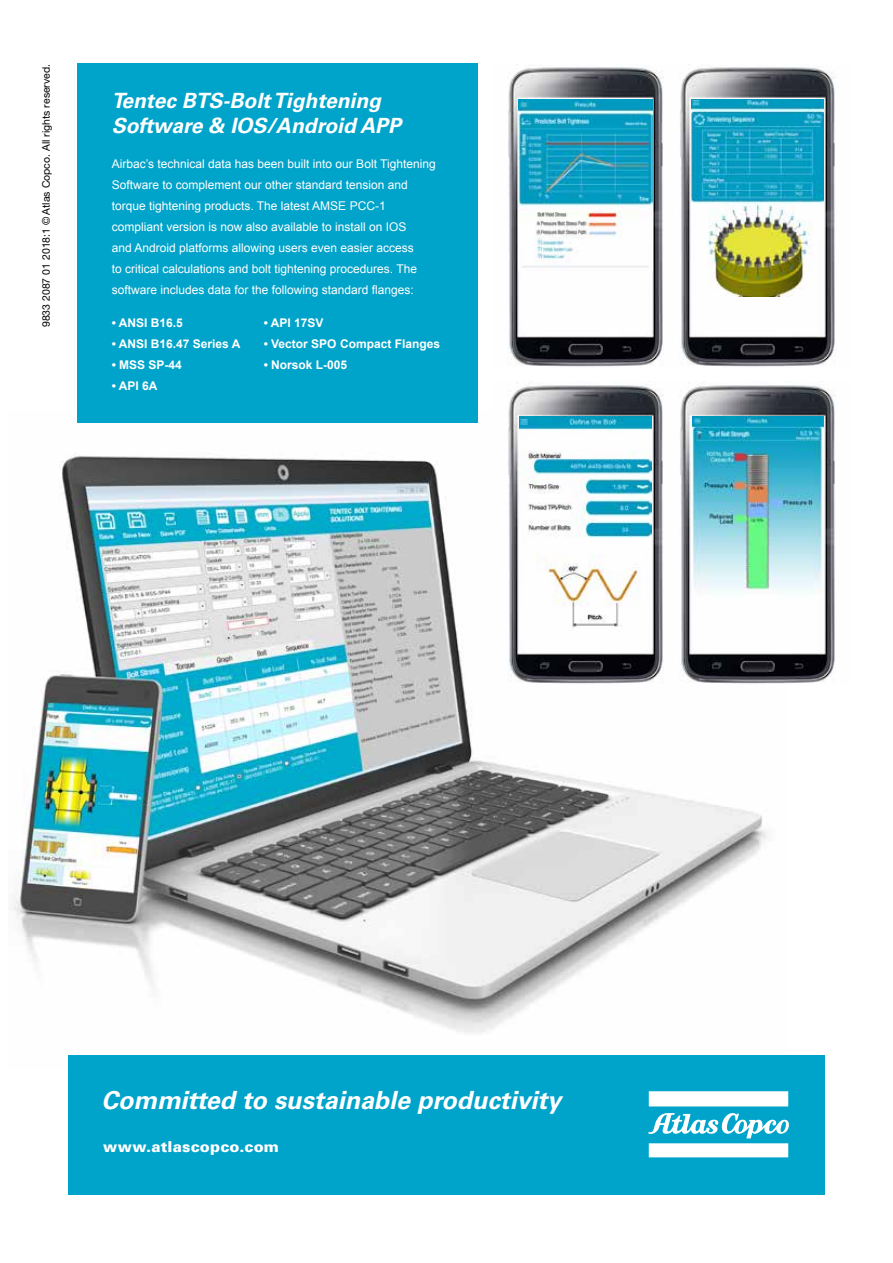
<style>
.page{position:relative;width:893px;height:1263px;background:#fff}
.page>*{position:absolute;margin:0;border:0;box-sizing:border-box;transform-origin:0 0}
.t1{font:italic 700 25.05px "Univers LT Std";color:#fff}
.t2{font:italic 700 21px/25.2px "Univers LT Std";color:#fff}
.t3{font:900 15px "Univers";letter-spacing:.01em;color:#fff}
.t4{font:12px/21px "Arial";color:#fff}
.t5{font:700 12px "Arial";color:#fff}
.t6{font:10.5px "Helvetica Neue LT Pro";color:#000}
</style>
<div class="page">
<img style="left:14px;top:411px;width:753px;height:622px">
<div style="left:78px;top:64px;width:400px;height:359px;background:#00a3c9"></div>
<div style="left:68px;top:1055px;width:757px;height:140px;background:#00a3c9"></div>
<img style="left:649px;top:1091px;width:139px;height:43px">
<img style="left:508px;top:67px;width:156px;height:300px">
<img style="left:519px;top:100px;width:133px;height:170px">
<img style="left:492px;top:385px;width:172px;height:301px">
<img style="left:680px;top:67px;width:156px;height:300px">
<img style="left:664px;top:385px;width:172px;height:301px">
<img style="left:691px;top:99px;width:133px;height:198px">
<img style="left:692px;top:416px;width:132px;height:189px">
<img style="left:520px;top:416px;width:131px;height:214px">
<p class="t6" style="left:40px;top:327px;width:265px;rotate:-90deg">9833 2087 01 2018:1 © Atlas Copco. All rights reserved.</p>
<h2 class="t2" style="left:112px;top:89px;width:291px">Tentec BTS-Bolt Tightening<br>Software &amp; IOS/Android APP</h2>
<p class="t4" style="left:112px;top:153px;width:325px">Airbac’s technical data has been built into our Bolt Tightening Software to complement our other standard tension and torque tightening products. The latest AMSE PCC-1 compliant version is now also available to install on IOS<br>and Android platforms allowing users even easier access<br>to critical calculations and bolt tightening procedures. The software includes data for the following standard flanges:</p>
<p class="t5" style="left:112px;top:315px;width:73px">• ANSI B16.5</p>
<p class="t5" style="left:112px;top:336px;width:130px">• ANSI B16.47 Series A</p>
<p class="t5" style="left:112px;top:357px;width:72px">• MSS SP-44</p>
<p class="t5" style="left:112px;top:378px;width:47px">• API 6A</p>
<p class="t5" style="left:264px;top:315px;width:61px">• API 17SV</p>
<p class="t5" style="left:264px;top:336px;width:178px">• Vector SPO Compact Flanges</p>
<p class="t5" style="left:264px;top:357px;width:85px">• Norsok L-005</p>
<h1 class="t1" style="left:101px;top:1085px;width:461px">Committed to sustainable productivity</h1>
<p class="t3" style="left:103px;top:1137px;width:177px">www.atlascopco.com</p>
</div>
